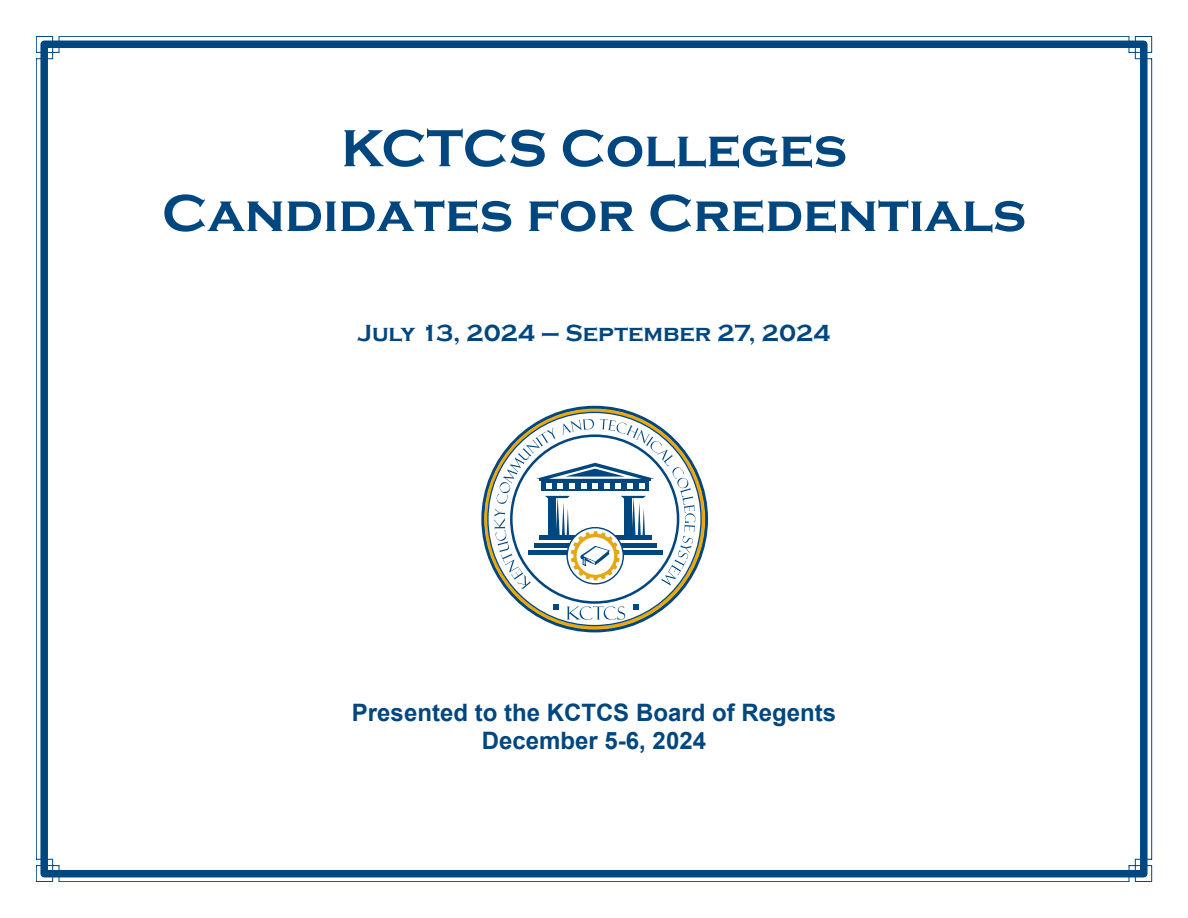
<style>
.page{position:relative;width:1188px;height:918px;background:#fff}
.page>*{position:absolute;margin:0;border:0;box-sizing:border-box;transform-origin:0 0}
.FrontPage_Heading{font:700 54px "Copperplate Gothic";color:#00467f}
.FrontPage_present{font:700 24px "Arial";color:#00467f}
.FrontPage_Date{font:700 24px "Copperplate Gothic";color:#00467f}
.FrontPage_date{font:700 24px "Arial";color:#00467f}
</style>
<div class="page">
<div style="left:40px;top:41px;width:1108px;height:836px;border:8px solid #00467f"></div>
<hr style="left:36px;top:58px;width:1px;height:802px;background:#00467f">
<svg style="left:36px;top:859px;width:24px;height:23px"></svg>
<svg style="left:36px;top:36px;width:24px;height:23px"></svg>
<hr style="left:1151px;top:58px;width:1px;height:802px;background:#00467f">
<svg style="left:1129px;top:859px;width:23px;height:23px"></svg>
<svg style="left:1129px;top:36px;width:23px;height:23px"></svg>
<hr style="left:59px;top:881px;width:1070px;height:1px;background:#00467f">
<hr style="left:59px;top:36px;width:1070px;height:1px;background:#00467f">
<svg style="left:481px;top:406px;width:227px;height:226px"></svg>
<svg style="left:485px;top:409px;width:220px;height:220px"></svg>
<svg style="left:488px;top:412px;width:213px;height:214px"></svg>
<svg style="left:494px;top:419px;width:201px;height:201px"></svg>
<p class="FrontPage_Heading" style="left:341px;top:118px;width:508px">KCTCS Colleges</p>
<p class="FrontPage_Heading" style="left:162px;top:183px;width:866px">Candidates for Credentials</p>
<p class="FrontPage_Date" style="left:358px;top:320px;width:474px">July 13, 2024 – September 27, 2024</p>
<p class="FrontPage_present" style="left:352px;top:695px;width:486px">Presented to the KCTCS Board of Regents</p>
<p class="FrontPage_date" style="left:482px;top:724px;width:226px">December 5-6, 2024</p>
</div>
